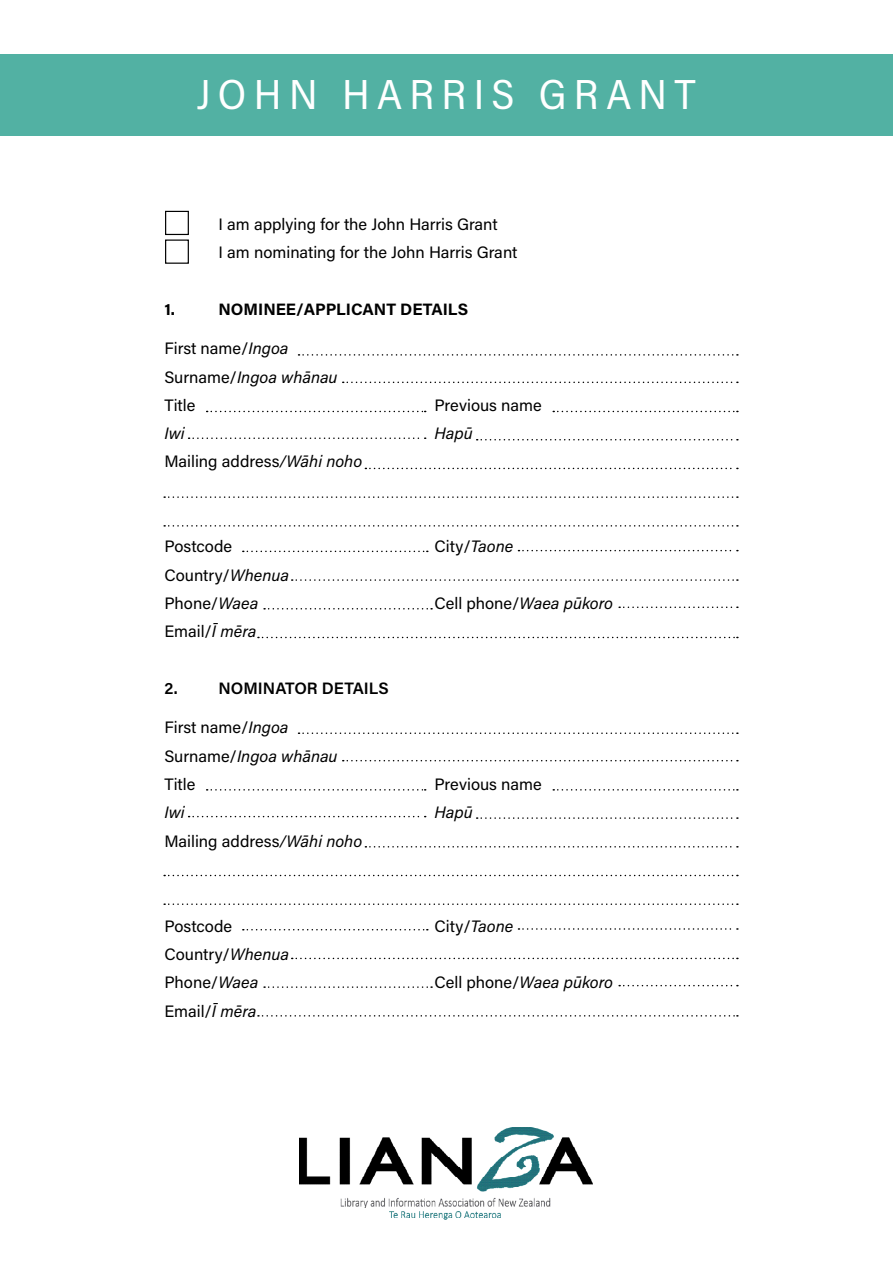
<style>
.page{position:relative;width:893px;height:1263px;background:#fff}
.page>*{position:absolute;margin:0;border:0;box-sizing:border-box;transform-origin:0 0}
.t1{font:42px "Acumin Pro Semi Cond";letter-spacing:.175em;color:#fff}
.t2{font:16.5px/28.3px "Acumin Pro";color:#000}
.t3{font:700 16.5px "Acumin Pro";color:#000}
.t4{font:600 16.5px "Acumin Pro";color:#000}
.t5{font:italic 16.5px "Acumin Pro";color:#000}
.s1{font-style:italic}
</style>
<div class="page">
<svg style="left:299px;top:354px;width:439px;height:2px"></svg>
<svg style="left:343px;top:382px;width:395px;height:1px"></svg>
<svg style="left:207px;top:411px;width:219px;height:1px"></svg>
<svg style="left:619px;top:606px;width:119px;height:2px"></svg>
<svg style="left:477px;top:439px;width:261px;height:1px"></svg>
<svg style="left:189px;top:437px;width:237px;height:2px"></svg>
<svg style="left:365px;top:468px;width:373px;height:1px"></svg>
<svg style="left:164px;top:496px;width:574px;height:2px"></svg>
<svg style="left:164px;top:525px;width:574px;height:2px"></svg>
<svg style="left:243px;top:551px;width:185px;height:1px"></svg>
<svg style="left:518px;top:550px;width:220px;height:1px"></svg>
<svg style="left:292px;top:579px;width:446px;height:2px"></svg>
<svg style="left:264px;top:608px;width:168px;height:1px"></svg>
<svg style="left:258px;top:637px;width:480px;height:1px"></svg>
<svg style="left:553px;top:411px;width:185px;height:1px"></svg>
<div style="left:0;top:54px;width:893px;height:82px;background:#52b1a3"></div>
<svg style="left:299px;top:732px;width:439px;height:2px"></svg>
<svg style="left:343px;top:760px;width:395px;height:1px"></svg>
<svg style="left:207px;top:789px;width:219px;height:1px"></svg>
<svg style="left:619px;top:985px;width:119px;height:1px"></svg>
<svg style="left:477px;top:817px;width:261px;height:2px"></svg>
<svg style="left:189px;top:816px;width:237px;height:1px"></svg>
<svg style="left:365px;top:846px;width:373px;height:1px"></svg>
<svg style="left:164px;top:875px;width:574px;height:1px"></svg>
<svg style="left:164px;top:903px;width:574px;height:2px"></svg>
<svg style="left:243px;top:929px;width:185px;height:1px"></svg>
<svg style="left:518px;top:928px;width:220px;height:2px"></svg>
<svg style="left:292px;top:958px;width:446px;height:1px"></svg>
<svg style="left:264px;top:986px;width:168px;height:2px"></svg>
<svg style="left:258px;top:1015px;width:480px;height:1px"></svg>
<svg style="left:553px;top:789px;width:185px;height:1px"></svg>
<div style="left:165px;top:211px;width:24px;height:24px;border:1px solid #000"></div>
<div style="left:165px;top:239px;width:24px;height:25px;border:1px solid #000"></div>
<img style="left:299px;top:1127px;width:294px;height:92px">
<h1 class="t1" style="left:197px;top:66px;width:500px">JOHN HARRIS GRANT</h1>
<p class="t2" style="left:218px;top:209px;width:301px">I am applying for the John Harris Grant<br>I am nominating for the John Harris Grant</p>
<p class="t3" style="left:164px;top:297px;width:12px">1.</p>
<p class="t3" style="left:218px;top:297px;width:251px">NOMINEE/APPLICANT DETAILS</p>
<p class="t2" style="left:164px;top:334px;width:175px">First name/<span class="s1">Ingoa<br></span>Surname/<span class="s1">Ingoa whānau<br></span>Title</p>
<p class="t2" style="left:434px;top:390px;width:109px">Previous name</p>
<p class="t5" style="left:164px;top:422px;width:22px">Iwi</p>
<p class="t5" style="left:434px;top:422px;width:40px">Hapū</p>
<p class="t2" style="left:164px;top:447px;width:199px">Mailing address<span class="s1">/Wāhi noho</span></p>
<p class="t2" style="left:164px;top:532px;width:69px">Postcode</p>
<p class="t2" style="left:434px;top:532px;width:80px">City/<span class="s1">Taone</span></p>
<p class="t2" style="left:164px;top:560px;width:126px">Country/<span class="s1">Whenua<br></span>Phone/<span class="s1">Waea</span></p>
<p class="t2" style="left:434px;top:588px;width:180px">Cell phone/<span class="s1">Waea pūkoro</span></p>
<p class="t2" style="left:164px;top:617px;width:94px">Email/<span class="s1">Ī mēra</span></p>
<p class="t4" style="left:164px;top:676px;width:15px">2.</p>
<p class="t4" style="left:218px;top:676px;width:172px">NOMINATOR DETAILS</p>
<p class="t2" style="left:164px;top:713px;width:175px">First name/<span class="s1">Ingoa<br></span>Surname/<span class="s1">Ingoa whānau<br></span>Title</p>
<p class="t2" style="left:434px;top:769px;width:109px">Previous name</p>
<p class="t5" style="left:164px;top:801px;width:22px">Iwi</p>
<p class="t5" style="left:434px;top:801px;width:40px">Hapū</p>
<p class="t2" style="left:164px;top:826px;width:199px">Mailing address<span class="s1">/Wāhi noho</span></p>
<p class="t2" style="left:164px;top:911px;width:69px">Postcode</p>
<p class="t2" style="left:434px;top:911px;width:80px">City/<span class="s1">Taone</span></p>
<p class="t2" style="left:164px;top:939px;width:126px">Country/<span class="s1">Whenua<br></span>Phone/<span class="s1">Waea</span></p>
<p class="t2" style="left:434px;top:967px;width:180px">Cell phone/<span class="s1">Waea pūkoro</span></p>
<p class="t2" style="left:164px;top:996px;width:94px">Email/<span class="s1">Ī mēra</span></p>
</div>
